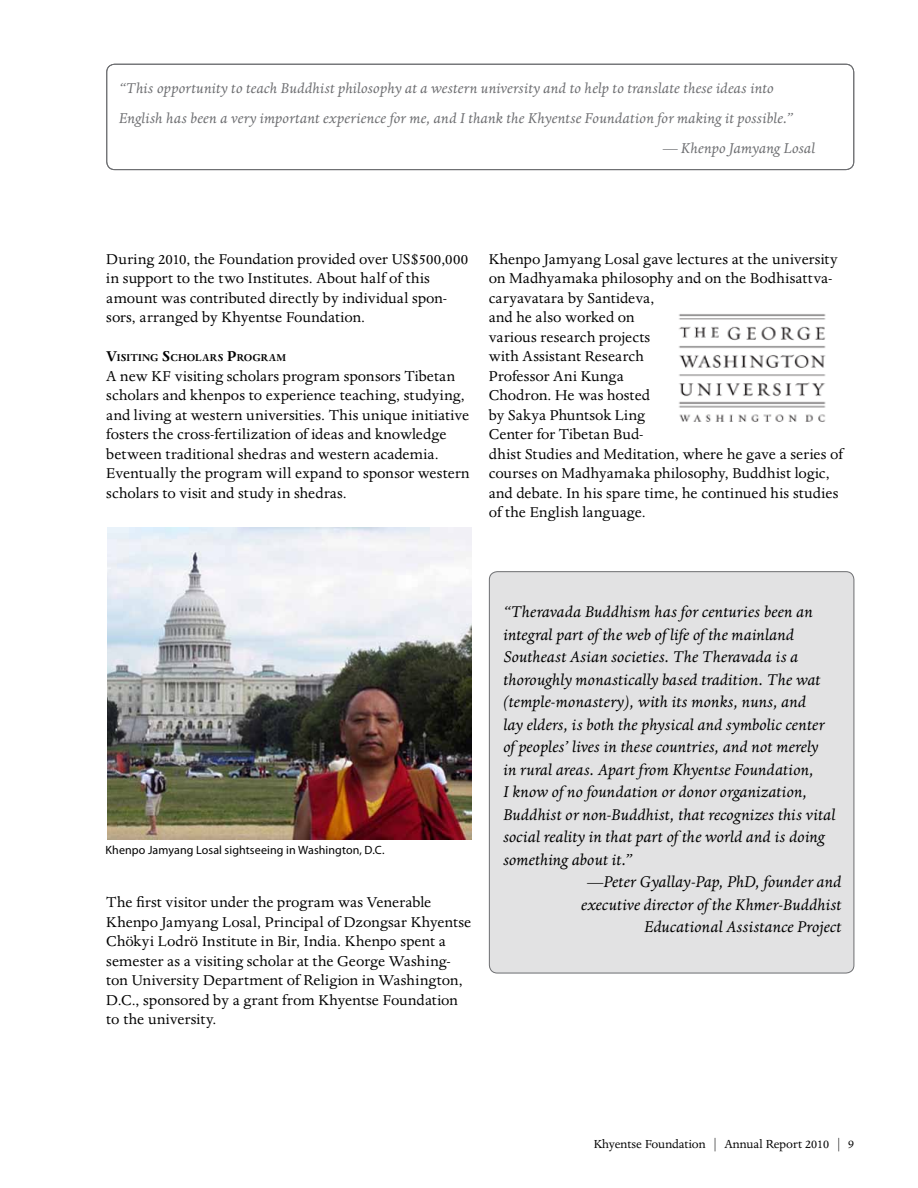
<style>
.page{position:relative;width:918px;height:1188px;background:#fff}
.page>*{position:absolute;margin:0;border:0;box-sizing:border-box;transform-origin:0 0}
.t1{font:italic 18px "Dante";letter-spacing:.005em;color:#000}
.t2{font:16.5px/19.5px "Dante";letter-spacing:.005em;color:#000}
.t3{font:italic 16.5px/30px "Dante";letter-spacing:.005em;color:#6d6e71}
.t4{font:13.5px "Dante";color:#000}
.t5{font:12px "Myriad Pro";letter-spacing:.005em;color:#000}
.t6{font:700 11.55px "Dante";letter-spacing:.01em;color:#000}
.s1{font-size:16.5px}
</style>
<div class="page">
<div style="left:106px;top:64px;width:748px;height:106px;border:1px solid #6d6e71;border-radius:8px"></div>
<img style="left:107px;top:527px;width:365px;height:312px">
<img style="left:679px;top:314px;width:147px;height:108px">
<div style="left:489px;top:572px;width:365px;height:401px;background:#e2e2e3;border-radius:8px"></div>
<div style="left:489px;top:571px;width:365px;height:403px;border:1px solid #6d6e71;border-radius:8px"></div>
<p class="t3" style="left:119px;top:73px;width:676px">“This opportunity to teach Buddhist philosophy at a western university and to help to translate these ideas into<br>English has been a very important experience for me, and I thank the Khyentse Foundation for making it possible.”</p>
<p class="t3" style="left:663px;top:133px;width:154px">— Khenpo Jamyang Losal</p>
<p class="t2" style="left:106px;top:249px;width:363px">During 2010, the Foundation provided over US$500,000 in support to the two Institutes. About half of this amount was contributed directly by individual spon&shy;sors, arranged by Khyentse Foundation.</p>
<p class="t6" style="left:106px;top:351px;width:181px"><span class="s1">V</span>ISITING <span class="s1">S</span>CHOLARS <span class="s1">P</span>ROGRAM</p>
<p class="t2" style="left:106px;top:366px;width:365px">A new KF visiting scholars program sponsors Tibetan scholars and khenpos to experience teaching, studying, and living at western universities. This unique initiative fosters the cross-fertilization of ideas and knowledge between traditional shedras and western academia.<br>Eventually the program will expand to sponsor western scholars to visit and study in shedras.</p>
<p class="t2" style="left:489px;top:249px;width:356px">Khenpo Jamyang Losal gave lectures at the university on Madhyamaka philosophy and on the Bodhisattva&shy;caryavatara by Santideva,<br>and he also worked on<br>various research projects<br>with Assistant Research<br>Professor Ani Kunga<br>Chodron. He was hosted<br>by Sakya Phuntsok Ling<br>Center for Tibetan Bud-<br>dhist Studies and Meditation, where he gave a series of courses on Madhyamaka philosophy, Buddhist logic, and debate. In his spare time, he continued his studies of the English language.</p>
<p class="t5" style="left:106px;top:844px;width:281px">Khenpo Jamyang Losal sightseeing in Washington, D.C.</p>
<p class="t2" style="left:106px;top:893px;width:367px">The first visitor under the program was Venerable Khenpo Jamyang Losal, Principal of Dzongsar Khyentse Chökyi Lodrö Institute in Bir, India. Khenpo spent a semester as a visiting scholar at the George Washing&shy;ton University Department of Religion in Washington, D.C., sponsored by a grant from Khyentse Foundation to the university.</p>
<p class="t1" style="left:503px;top:602px;width:311px">“Theravada Buddhism has for centuries been an</p>
<p class="t1" style="left:503px;top:625px;width:292px">integral part of the web of life of the mainland</p>
<p class="t1" style="left:503px;top:647px;width:297px">Southeast Asian societies. The Theravada is a</p>
<p class="t1" style="left:503px;top:670px;width:319px">thoroughly monastically based tradition. The wat</p>
<p class="t1" style="left:503px;top:692px;width:304px">(temple-monastery), with its monks, nuns, and</p>
<p class="t1" style="left:503px;top:715px;width:323px">lay elders, is both the physical and symbolic center</p>
<p class="t1" style="left:503px;top:737px;width:317px">of peoples’ lives in these countries, and not merely</p>
<p class="t1" style="left:503px;top:760px;width:312px">in rural areas. Apart from Khyentse Foundation,</p>
<p class="t1" style="left:503px;top:782px;width:305px">I know of no foundation or donor organization,</p>
<p class="t1" style="left:503px;top:805px;width:334px">Buddhist or non-Buddhist, that recognizes this vital</p>
<p class="t1" style="left:503px;top:827px;width:323px">social reality in that part of the world and is doing</p>
<p class="t1" style="left:503px;top:850px;width:131px">something about it.”</p>
<p class="t1" style="left:588px;top:872px;width:256px">—Peter Gyallay-Pap, PhD, founder and</p>
<p class="t1" style="left:581px;top:895px;width:262px">executive director of the Khmer-Buddhist</p>
<p class="t1" style="left:644px;top:917px;width:199px">Educational Assistance Project</p>
<p class="t4" style="left:594px;top:1137px;width:262px">Khyentse Foundation | Annual Report 2010 | 9</p>
</div>
